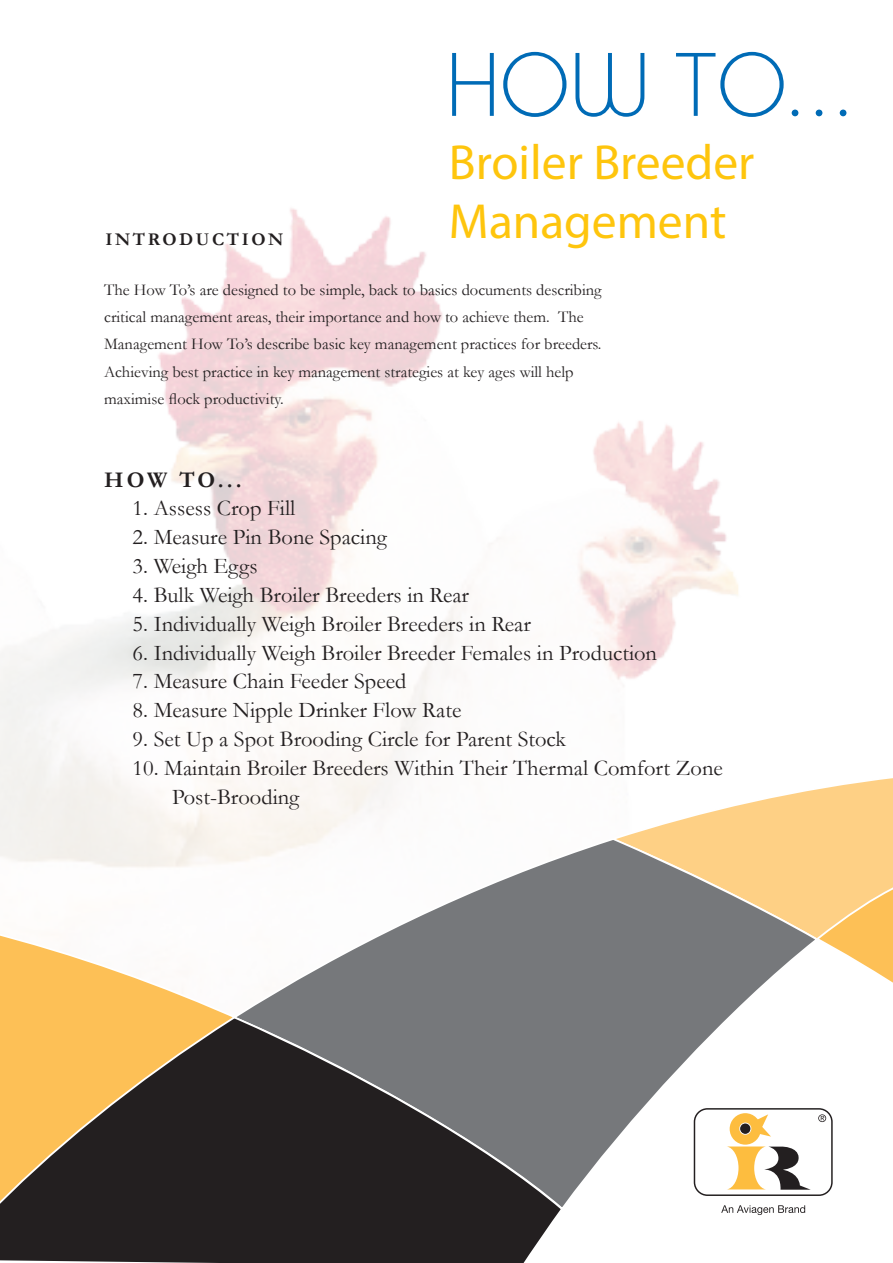
<style>
.page{position:relative;width:893px;height:1263px;background:#fff}
.page>*{position:absolute;margin:0;border:0;box-sizing:border-box;transform-origin:0 0}
.t1{font:49.5px "Myriad Pro";color:#fec50d}
.t2{font:22.5px "Garamond";color:#231f20}
.t3{font:700 22.5px "Garamond";color:#231f20}
.t4{font:700 18px "Garamond";letter-spacing:.14em;color:#231f20}
.t5{font:16.5px/27px "Garamond";color:#231f20}
</style>
<div class="page">
<img style="left:0;top:208px;width:738px;height:660px">
<svg style="left:452px;top:52px;width:394px;height:65px"></svg>
<svg style="left:0;top:935px;width:227px;height:80px"></svg>
<svg style="left:823px;top:941px;width:70px;height:42px"></svg>
<svg style="left:607px;top:774px;width:286px;height:167px;fill:#fed085"></svg>
<svg style="left:230px;top:836px;width:590px;height:375px"></svg>
<svg style="left:0;top:1015px;width:564px;height:248px"></svg>
<svg style="left:692px;top:1106px;width:141px;height:91px"></svg>
<svg style="left:721px;top:1205px;width:84px;height:10px"></svg>
<p class="t4" style="left:106px;top:227px;width:179px">INTRODUCTION</p>
<p class="t1" style="left:449px;top:132px;width:307px">Broiler Breeder</p>
<p class="t1" style="left:449px;top:191px;width:279px">Management</p>
<p class="t5" style="left:104px;top:276px;width:499px">The How To’s are designed to be simple, back to basics documents describing critical management areas, their importance and how to achieve them. The Management How To’s describe basic key management practices for breeders.<br>Achieving best practice in key management strategies at key ages will help maximise flock productivity.</p>
<p class="t3" style="left:104px;top:464px;width:139px">HOW TO...</p>
<p class="t2" style="left:133px;top:493px;width:164px">1. Assess Crop Fill</p>
<p class="t2" style="left:133px;top:522px;width:256px">2. Measure Pin Bone Spacing</p>
<p class="t2" style="left:133px;top:551px;width:126px">3. Weigh Eggs</p>
<p class="t2" style="left:133px;top:580px;width:338px">4. Bulk Weigh Broiler Breeders in Rear</p>
<p class="t2" style="left:133px;top:608px;width:400px">5. Individually Weigh Broiler Breeders in Rear</p>
<p class="t2" style="left:133px;top:637px;width:526px">6. Individually Weigh Broiler Breeder Females in Production</p>
<p class="t2" style="left:133px;top:666px;width:275px">7. Measure Chain Feeder Speed</p>
<p class="t2" style="left:133px;top:695px;width:330px">8. Measure Nipple Drinker Flow Rate</p>
<p class="t2" style="left:133px;top:724px;width:435px">9. Set Up a Spot Brooding Circle for Parent Stock</p>
<p class="t2" style="left:133px;top:753px;width:592px">10. Maintain Broiler Breeders Within Their Thermal Comfort Zone</p>
<p class="t2" style="left:172px;top:781px;width:129px">Post-Brooding</p>
</div>
